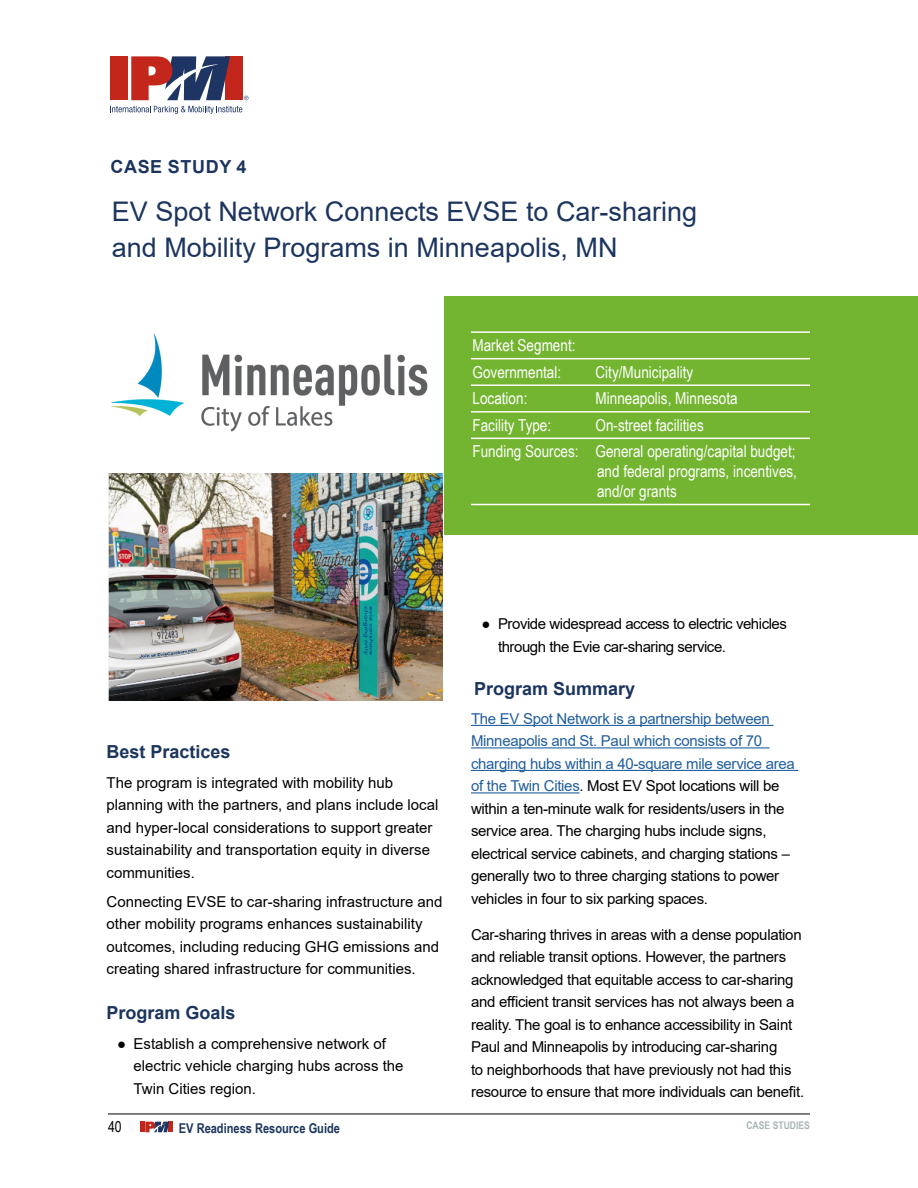
<style>
.page{position:relative;width:918px;height:1188px;background:#fff}
.page>*{position:absolute;margin:0;border:0;box-sizing:border-box;transform-origin:0 0}
.t1{font:27px/36px "Arial";color:#1c355e}
.t2{font:700 18px "Arial";color:#1c355e}
.t3{font:700 18px "Arial";letter-spacing:.035em;color:#1c355e}
.t4{font:16.5px/26.5px "Arial Narrow";color:#fff}
.t5{font:15px/22.5px "Arial";letter-spacing:-.02em;color:#000}
.t6{font:15px/22.5px "Arial";color:#000}
.t7{font:15px "Arial Narrow";color:#000}
.t8{font:700 13.5px "Arial Narrow";color:#1c355e}
.t9{font:700 10.5px "Arial Narrow";color:#a9b3b6}
.s1{color:#215e9e}
</style>
<div class="page">
<hr style="left:108px;top:1114px;width:702px;height:1px;background:#000">
<hr style="left:168px;top:1122px;width:4px;height:10px;background:#c3271b">
<hr style="left:140px;top:1122px;width:4px;height:10px;background:#c3271b">
<svg style="left:145px;top:1122px;width:24px;height:10px"></svg>
<div style="left:444px;top:296px;width:474px;height:239px;background:#73b530"></div>
<div style="left:225px;top:56px;width:18px;height:44px;background:#c3271b"></div>
<svg style="left:110px;top:106px;width:132px;height:8px"></svg>
<div style="left:110px;top:56px;width:17px;height:44px;background:#c3271b"></div>
<svg style="left:131px;top:56px;width:99px;height:44px"></svg>
<svg style="left:244px;top:96px;width:5px;height:4px"></svg>
<hr style="left:471px;top:331px;width:339px;height:2px;background:#fff">
<hr style="left:471px;top:358px;width:339px;height:1px;background:#fff">
<hr style="left:471px;top:384px;width:339px;height:2px;background:#fff">
<hr style="left:471px;top:411px;width:339px;height:2px;background:#fff">
<hr style="left:471px;top:438px;width:339px;height:1px;background:#fff">
<hr style="left:471px;top:504px;width:339px;height:1px;background:#fff">
<hr style="left:471px;top:725px;width:303px;height:1px;background:#215e9e">
<hr style="left:471px;top:747px;width:299px;height:1px;background:#215e9e">
<hr style="left:471px;top:770px;width:327px;height:1px;background:#215e9e">
<hr style="left:471px;top:792px;width:109px;height:1px;background:#215e9e">
<img style="left:109px;top:474px;width:334px;height:226px">
<img style="left:111px;top:333px;width:317px;height:99px">
<p class="t3" style="left:110px;top:154px;width:138px">CASE STUDY 4</p>
<h1 class="t1" style="left:112px;top:193px;width:587px">EV Spot Network Connects EVSE to Car-sharing and Mobility Programs in Minneapolis, MN</h1>
<p class="t4" style="left:473px;top:331px;width:105px">Market Segment:<br>Governmental:</p>
<p class="t4" style="left:596px;top:358px;width:99px">City/Municipality</p>
<p class="t4" style="left:473px;top:385px;width:56px">Location:</p>
<p class="t4" style="left:596px;top:385px;width:144px">Minneapolis, Minnesota</p>
<p class="t4" style="left:473px;top:411px;width:80px">Facility Type:</p>
<p class="t4" style="left:473px;top:411px;width:325px;text-indent:123px">On-street facilities<br>Funding Sources: General operating/capital budget;</p>
<p class="t4" style="left:597px;top:461px;width:202px;line-height:19.8px">and federal programs, incentives, and/or grants</p>
<p class="t2" style="left:107px;top:739px;width:126px">Best Practices</p>
<p class="t6" style="left:107px;top:771px;width:333px">The program is integrated with mobility hub planning with the partners, and plans include local and hyper-local considerations to support greater sustainability and transportation equity in diverse communities.</p>
<p class="t6" style="left:107px;top:890px;width:337px">Connecting EVSE to car-sharing infrastructure and other mobility programs enhances sustainability outcomes, including reducing GHG emissions and creating shared infrastructure for communities.</p>
<p class="t2" style="left:107px;top:1000px;width:131px">Program Goals</p>
<p class="t6" style="left:134px;top:1032px;width:272px;text-indent:-16px">● Establish a comprehensive network of electric vehicle charging hubs across the<br>Twin Cities region.</p>
<p class="t5" style="left:498px;top:613px;width:291px;text-indent:-16px">● Provide widespread access to electric vehicles through the Evie car-sharing service.</p>
<p class="t2" style="left:474px;top:676px;width:163px">Program Summary</p>
<p class="t5" style="left:471px;top:707px;width:325px"><span class="s1">The EV Spot Network is a partnership between Minneapolis and St. Paul which consists of 70 charging hubs within a 40-square mile service area of the Twin Cities</span>. Most EV Spot locations will be within a ten-minute walk for residents/users in the service area. The charging hubs include signs, electrical service cabinets, and charging stations – generally two to three charging stations to power vehicles in four to six parking spaces.</p>
<p class="t5" style="left:471px;top:923px;width:335px">Car-sharing thrives in areas with a dense population and reliable transit options. However, the partners acknowledged that equitable access to car-sharing and efficient transit services has not always been a reality. The goal is to enhance accessibility in Saint Paul and Minneapolis by introducing car-sharing<br>to neighborhoods that have previously not had this resource to ensure that more individuals can benefit.</p>
<p class="t7" style="left:108px;top:1115px;width:15px">40</p>
<p class="t8" style="left:179px;top:1118px;width:163px">EV Readiness Resource Guide</p>
<p class="t9" style="left:746px;top:1118px;width:65px">CASE STUDIES</p>
</div>
